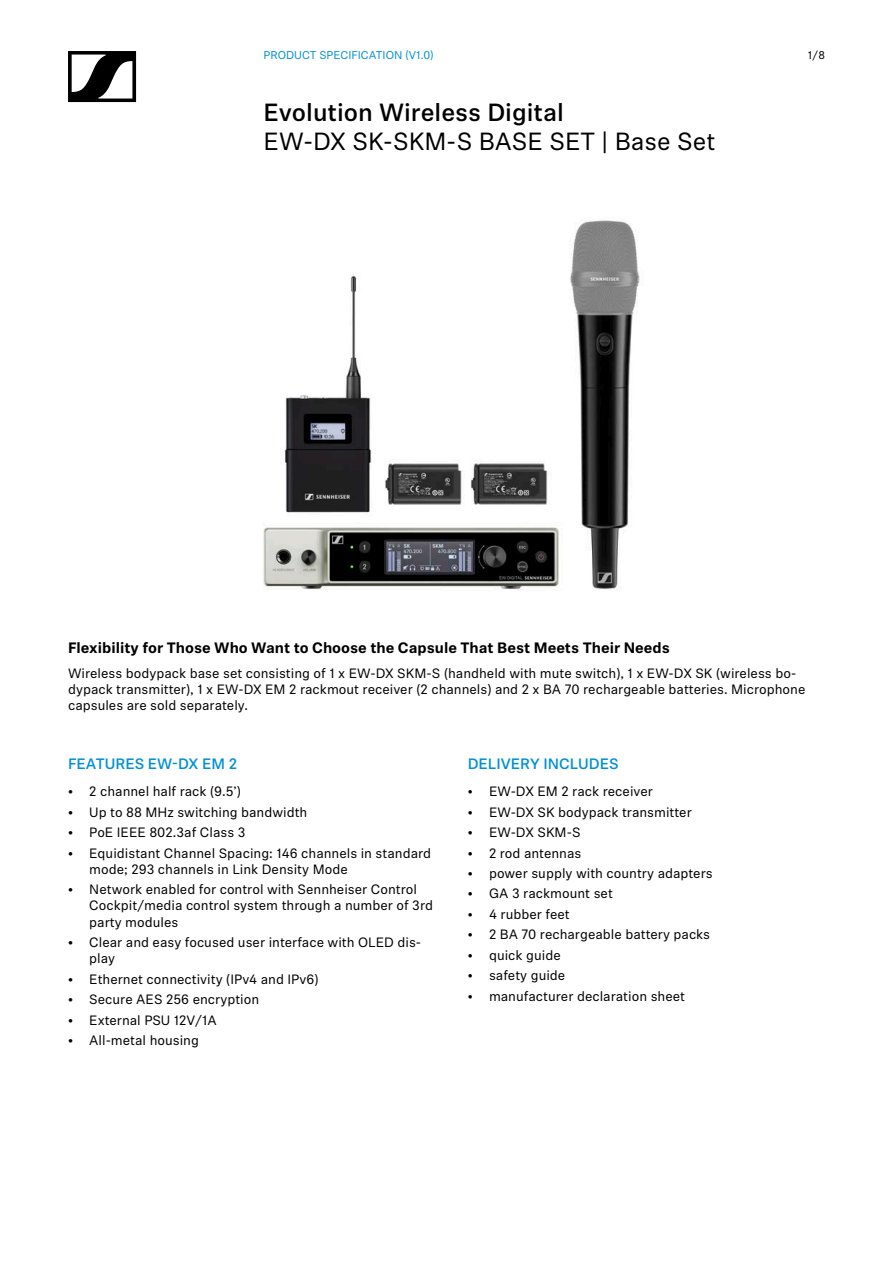
<style>
.page{position:relative;width:893px;height:1263px;background:#fff}
.page>*{position:absolute;margin:0;border:0;box-sizing:border-box;transform-origin:0 0}
.t1{font:24.75px "Sennheiser Neue";color:#000}
.t2{font:500 24.75px "Sennheiser Neue";color:#000}
.t3{font:700 15px "Sennheiser Neue";color:#000}
.t4{font:500 15px "Sennheiser Neue";color:#0091d4}
.t5{font:13.5px/16.2px "Sennheiser Neue";color:#000}
.t6{font:11.25px "Sennheiser Neue";color:#0091d4}
.t7{font:11.25px "Sennheiser Neue";color:#000}
</style>
<div class="page">
<svg style="left:68px;top:51px;width:68px;height:51px"></svg>
<img style="left:263px;top:220px;width:377px;height:370px">
<p class="t6" style="left:264px;top:48px;width:172px">PRODUCT SPECIFICATION (V1.0)</p>
<h1 class="t2" style="left:264px;top:95px;width:302px">Evolution Wireless Digital</h1>
<h1 class="t1" style="left:264px;top:125px;width:453px">EW-DX SK-SKM-S BASE SET | Base Set</h1>
<p class="t7" style="left:808px;top:48px;width:19px">1/8</p>
<p class="t3" style="left:68px;top:637px;width:603px">Flexibility for Those Who Want to Choose the Capsule That Best Meets Their Needs</p>
<p class="t5" style="left:68px;top:664px;width:739px">Wireless bodypack base set consisting of 1 x EW-DX SKM-S (handheld with mute switch), 1 x EW-DX SK (wireless bo&shy;dypack transmitter), 1 x EW-DX EM 2 rackmout receiver (2 channels) and 2 x BA 70 rechargeable batteries. Microphone capsules are sold separately.</p>
<p class="t4" style="left:68px;top:753px;width:171px">FEATURES EW-DX EM 2</p>
<p class="t5" style="left:68px;top:783px;width:174px">• 2 channel half rack (9.5’)</p>
<p class="t5" style="left:68px;top:803px;width:241px">• Up to 88 MHz switching bandwidth</p>
<p class="t5" style="left:68px;top:823px;width:179px">• PoE IEEE 802.3af Class 3</p>
<p class="t5" style="left:89px;top:844px;width:343px;text-indent:-21px">• Equidistant Channel Spacing: 146 channels in standard mode; 293 channels in Link Density Mode</p>
<p class="t5" style="left:89px;top:881px;width:345px;text-indent:-21px">• Network enabled for control with Sennheiser Control<br>Cockpit/media control system through a number of 3rd party modules</p>
<p class="t5" style="left:89px;top:933px;width:333px;text-indent:-21px">• Clear and easy focused user interface with OLED dis&shy;play</p>
<p class="t5" style="left:68px;top:970px;width:252px">• Ethernet connectivity (IPv4 and IPv6)</p>
<p class="t5" style="left:68px;top:991px;width:193px">• Secure AES 256 encryption</p>
<p class="t5" style="left:68px;top:1011px;width:150px">• External PSU 12V/1A</p>
<p class="t5" style="left:68px;top:1031px;width:132px">• All-metal housing</p>
<p class="t4" style="left:468px;top:753px;width:152px">DELIVERY INCLUDES</p>
<p class="t5" style="left:468px;top:783px;width:187px">• EW-DX EM 2 rack receiver</p>
<p class="t5" style="left:468px;top:803px;width:226px">• EW-DX SK bodypack transmitter</p>
<p class="t5" style="left:468px;top:823px;width:114px">• EW-DX SKM-S</p>
<p class="t5" style="left:468px;top:844px;width:115px">• 2 rod antennas</p>
<p class="t5" style="left:468px;top:864px;width:246px">• power supply with country adapters</p>
<p class="t5" style="left:468px;top:885px;width:147px">• GA 3 rackmount set</p>
<p class="t5" style="left:468px;top:905px;width:104px">• 4 rubber feet</p>
<p class="t5" style="left:468px;top:926px;width:244px">• 2 BA 70 rechargeable battery packs</p>
<p class="t5" style="left:468px;top:946px;width:95px">• quick guide</p>
<p class="t5" style="left:468px;top:967px;width:99px">• safety guide</p>
<p class="t5" style="left:468px;top:987px;width:219px">• manufacturer declaration sheet</p>
</div>
